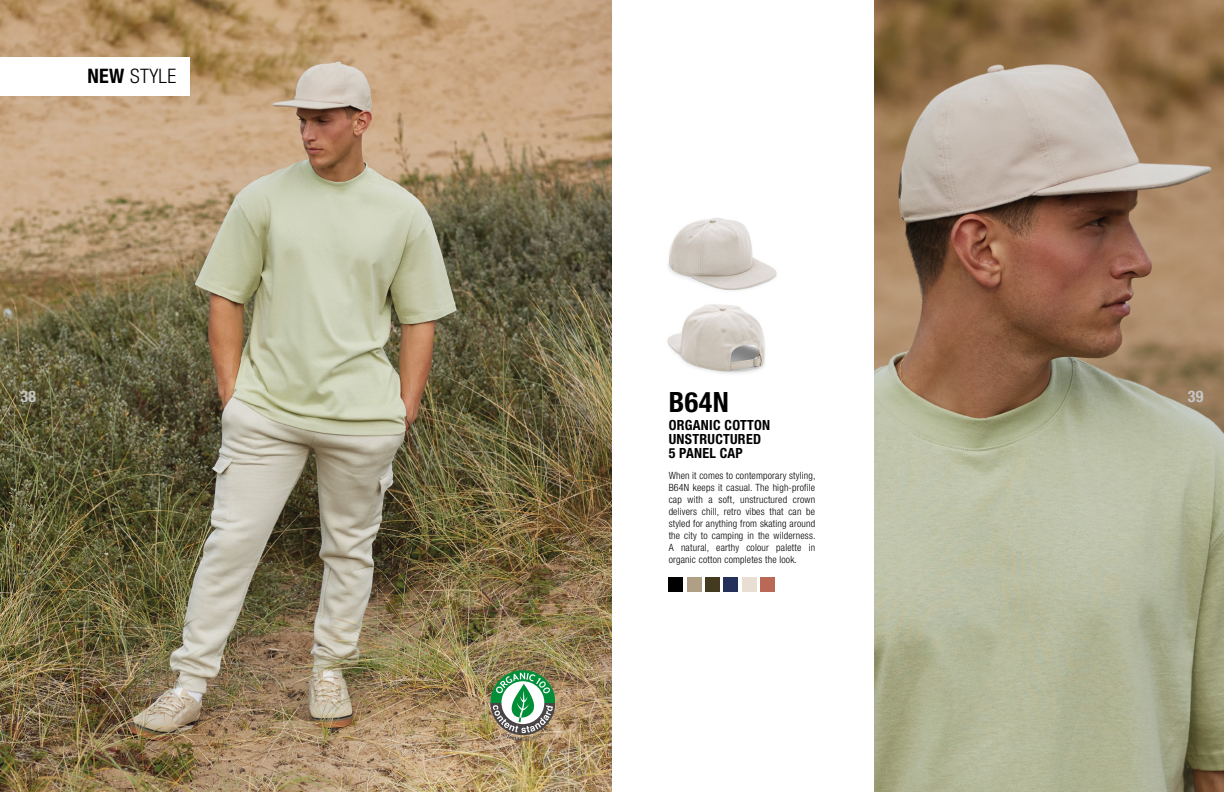
<style>
.page{position:relative;width:1224px;height:792px;background:#fff}
.page>*{position:absolute;margin:0;border:0;box-sizing:border-box;transform-origin:0 0}
.t1{font:700 condensed 28px "Helvetica Neue LT Pro";color:#000}
.t2{font:300 condensed 20px "Helvetica Neue LT Pro";letter-spacing:.02em;color:#000}
.t3{font:700 condensed 16px "Helvetica Neue LT Pro";color:#c6c6c6}
.t4{font:700 condensed 14px/14px "Helvetica Neue LT Pro";letter-spacing:.02em;color:#000}
.t5{font:300 condensed 10px/12px "Helvetica Neue LT Pro";letter-spacing:.02em;color:#000;text-align:justify}
.s1{font-weight:700}
</style>
<div class="page">
<img style="left:0;top:0;width:612px;height:792px">
<img style="left:874px;top:0;width:350px;height:792px">
<svg style="left:490px;top:703px;width:65px;height:32px"></svg>
<svg style="left:490px;top:670px;width:65px;height:33px"></svg>
<svg style="left:493px;top:673px;width:60px;height:68px"></svg>
<div style="left:0;top:57px;width:189px;height:38px;background:#fff"></div>
<img style="left:667px;top:304px;width:98px;height:70px">
<img style="left:668px;top:217px;width:109px;height:74px">
<div style="left:705px;top:577px;width:15px;height:14px;background:#433a20"></div>
<div style="left:669px;top:577px;width:14px;height:14px;background:#000"></div>
<div style="left:724px;top:577px;width:14px;height:14px;background:#23315a"></div>
<div style="left:687px;top:577px;width:14px;height:14px;background:#af9f84"></div>
<div style="left:760px;top:577px;width:15px;height:14px;background:#b96955"></div>
<div style="left:742px;top:577px;width:14px;height:14px;background:#e8dfd2"></div>
<h2 class="t2" style="left:87px;top:65px;width:91px"><span class="s1">NEW</span> STYLE</h2>
<h3 class="t3" style="left:21px;top:386px;width:17px">38</h3>
<h3 class="t3" style="left:1188px;top:386px;width:17px">39</h3>
<h1 class="t1" style="left:669px;top:385px;width:62px">B64N</h1>
<h3 class="t4" style="left:669px;top:417px;width:103px">ORGANIC COTTON<br>UNSTRUCTURED<br>5 PANEL CAP</h3>
<p class="t5" style="left:669px;top:469px;width:148px">When it comes to contemporary styling, B64N keeps it casual. The high-profile cap with a soft, unstructured crown delivers chill, retro vibes that can be styled for anything from skating around the city to camping in the wilderness.<br>A natural, earthy colour palette in organic cotton completes the look.</p>
</div>
